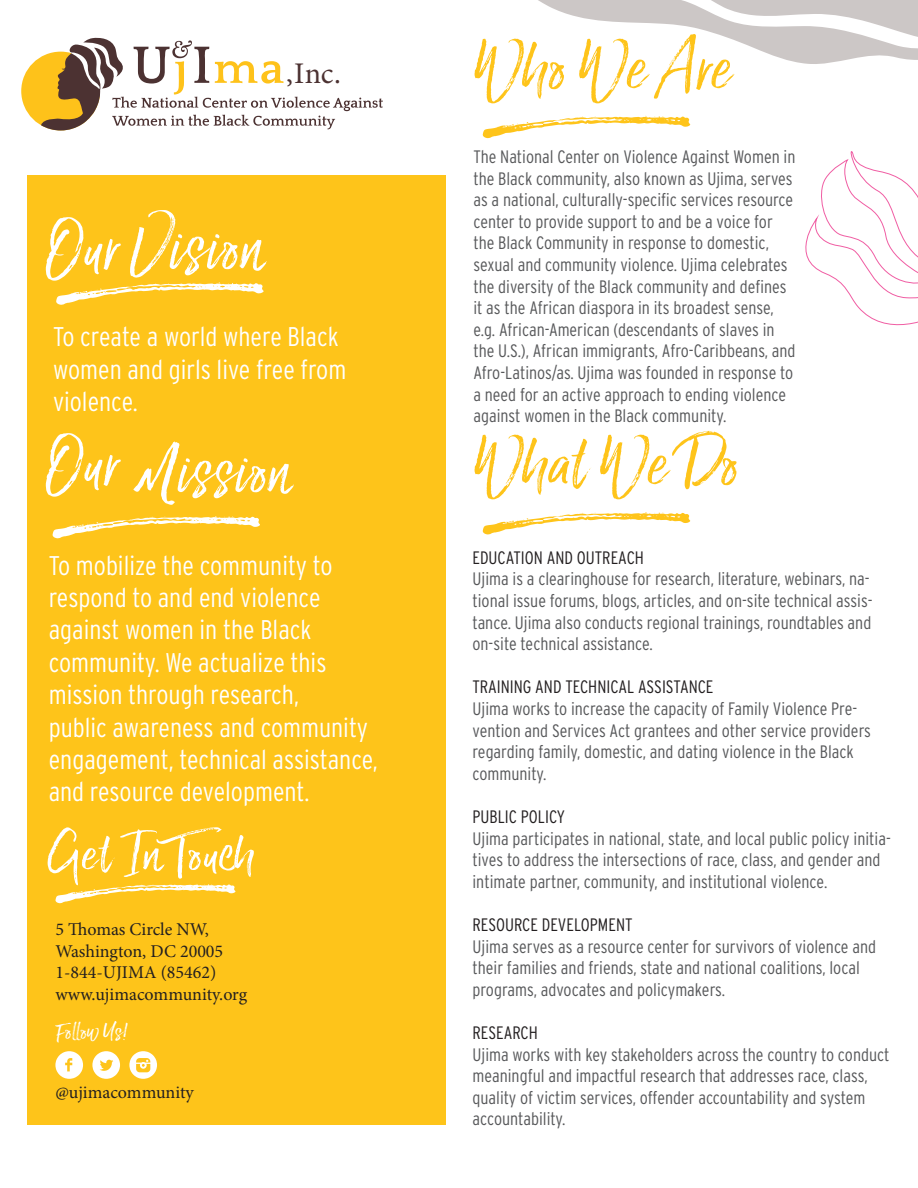
<style>
.page{position:relative;width:918px;height:1188px;background:#fff}
.page>*{position:absolute;margin:0;border:0;box-sizing:border-box;transform-origin:0 0}
.t1{font:81.3px "Lucky Fellas Narrow";letter-spacing:.02em;color:#fec41a}
.t2{font:81.3px "Lucky Fellas Narrow";letter-spacing:.02em;color:#fff}
.t3{font:60px "Lucky Fellas Upright";letter-spacing:.02em;color:#fff}
.t4{font:30px "Minion Pro";color:#4c3232}
.t5{font:300 condensed 27px/32.4px "Interstate";color:#fff}
.t6{font:27px "Lucky Fellas Upright";letter-spacing:.02em;color:#fff}
.t7{font:300 condensed 18px/21.6px "Interstate";color:#57585a}
.t8{font:300 condensed 18px "Interstate";color:#231f20}
.t9{font:18px/21.6px "Minion Pro";color:#231f20}
</style>
<div class="page">
<svg style="left:538px;top:0;width:380px;height:64px"></svg>
<div style="left:27px;top:176px;width:419px;height:949px;background:#fec41a"></div>
<svg style="left:805px;top:151px;width:113px;height:175px"></svg>
<svg style="left:53px;top:516px;width:207px;height:22px"></svg>
<svg style="left:483px;top:512px;width:207px;height:23px"></svg>
<svg style="left:483px;top:116px;width:207px;height:22px"></svg>
<svg style="left:133px;top:441px;width:161px;height:64px"></svg>
<svg style="left:56px;top:282px;width:208px;height:23px"></svg>
<svg style="left:55px;top:1051px;width:28px;height:28px"></svg>
<svg style="left:92px;top:1051px;width:28px;height:28px"></svg>
<svg style="left:129px;top:1051px;width:28px;height:28px"></svg>
<svg style="left:55px;top:884px;width:181px;height:19px"></svg>
<svg style="left:21px;top:37px;width:362px;height:94px"></svg>
<h3 class="t4" style="left:286px;top:53px;width:56px">,Inc.</h3>
<h1 class="t2" style="left:46px;top:202px;width:217px">Our Vision</h1>
<h3 class="t5" style="left:53px;top:320px;width:295px">To create a world where Black women and girls live free from violence.</h3>
<h1 class="t2" style="left:46px;top:418px;width:72px">Our</h1>
<h3 class="t5" style="left:49px;top:549px;width:331px">To mobilize the community to respond to and end violence against women in the Black community. We actualize this mission through research,<br>public awareness and community engagement, technical assistance, and resource development.</h3>
<h2 class="t3" style="left:48px;top:820px;width:207px">Get In Touch</h2>
<p class="t9" style="left:55px;top:918px;width:193px">5 Thomas Circle NW,<br>Washington, DC 20005<br>1-844-UJIMA (85462) www.ujimacommunity.org</p>
<h3 class="t6" style="left:57px;top:1016px;width:74px">Follow Us!</h3>
<p class="t9" style="left:55px;top:1082px;width:140px">@ujimacommunity</p>
<h1 class="t1" style="left:472px;top:22px;width:259px">Who We Are</h1>
<p class="t7" style="left:473px;top:146px;width:324px">The National Center on Violence Against Women in the Black community, also known as Ujima, serves as a national, culturally-specific services resource center to provide support to and be a voice for the Black Community in response to domestic, sexual and community violence. Ujima celebrates the diversity of the Black community and defines it as the African diaspora in its broadest sense, e.g. African-American (descendants of slaves in the U.S.), African immigrants, Afro-Caribbeans, and Afro-Latinos/as. Ujima was founded in response to a need for an active approach to ending violence against women in the Black community.</p>
<h1 class="t1" style="left:472px;top:418px;width:266px">What We Do</h1>
<p class="t8" style="left:472px;top:547px;width:173px">EDUCATION AND OUTREACH</p>
<p class="t7" style="left:472px;top:568px;width:401px">Ujima is a clearinghouse for research, literature, webinars, na&shy;tional issue forums, blogs, articles, and on-site technical assis&shy;tance. Ujima also conducts regional trainings, roundtables and on-site technical assistance.</p>
<p class="t8" style="left:472px;top:677px;width:243px">TRAINING AND TECHNICAL ASSISTANCE</p>
<p class="t7" style="left:472px;top:698px;width:400px">Ujima works to increase the capacity of Family Violence Pre&shy;vention and Services Act grantees and other service providers regarding family, domestic, and dating violence in the Black community.</p>
<p class="t8" style="left:472px;top:806px;width:94px">PUBLIC POLICY</p>
<p class="t7" style="left:472px;top:827px;width:420px">Ujima participates in national, state, and local public policy initia&shy;tives to address the intersections of race, class, and gender and intimate partner, community, and institutional violence.</p>
<p class="t8" style="left:472px;top:914px;width:162px">RESOURCE DEVELOPMENT</p>
<p class="t7" style="left:472px;top:935px;width:405px">Ujima serves as a resource center for survivors of violence and their families and friends, state and national coalitions, local programs, advocates and policymakers.</p>
<p class="t8" style="left:472px;top:1022px;width:67px">RESEARCH</p>
<p class="t7" style="left:472px;top:1043px;width:419px">Ujima works with key stakeholders across the country to conduct meaningful and impactful research that addresses race, class, quality of victim services, offender accountability and system accountability.</p>
</div>
